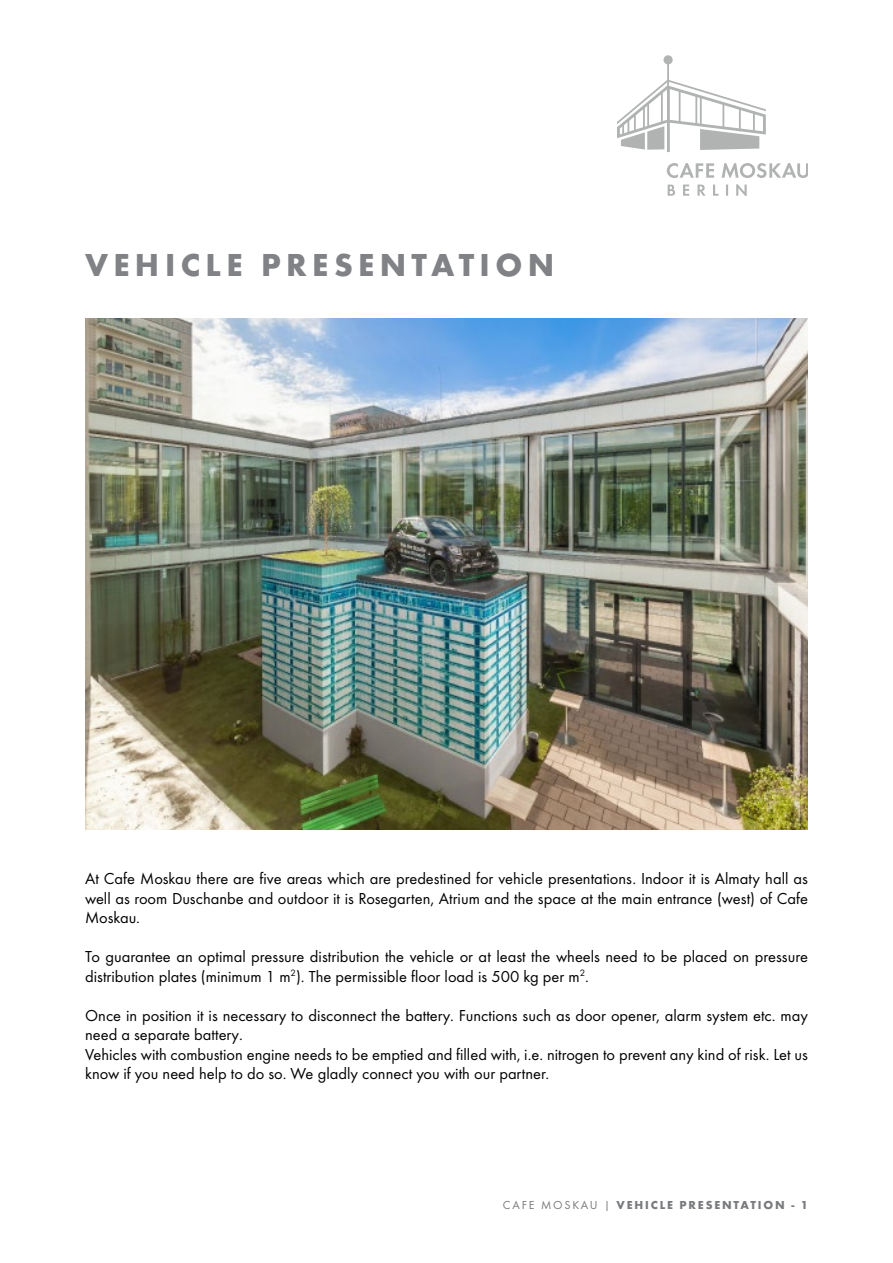
<style>
.page{position:relative;width:893px;height:1263px;background:#fff}
.page>*{position:absolute;margin:0;border:0;box-sizing:border-box;transform-origin:0 0}
.t1{font:700 33px "Function Pro";letter-spacing:.16em;color:#808285}
.t2{font:16.5px/19.5px "Function Pro";color:#000}
.t3{font:700 12px "Function Pro";letter-spacing:.15em;color:#797a7d}
.t4{font:12px "Function Pro";color:#797a7d}
.s1{font-weight:400}
</style>
<div class="page">
<svg style="left:667px;top:163px;width:141px;height:15px"></svg>
<svg style="left:668px;top:184px;width:79px;height:11px"></svg>
<hr style="left:667px;top:62px;width:2px;height:27px;background:#b1b3b3">
<div style="left:663px;top:55px;width:10px;height:9px;background:#b1b3b3;border-radius:50%"></div>
<hr style="left:667px;top:88px;width:3px;height:64px;background:#b1b3b3">
<svg style="left:617px;top:80px;width:149px;height:70px"></svg>
<img style="left:85px;top:319px;width:723px;height:510px">
<h1 class="t1" style="left:85px;top:245px;width:471px">VEHICLE PRESENTATION</h1>
<p class="t2" style="left:85px;top:869px;width:724px;text-align:justify">At Cafe Moskau there are five areas which are predestined for vehicle presentations. Indoor it is Almaty hall as well as room Duschanbe and outdoor it is Rosegarten, Atrium and the space at the main entrance (west) of Cafe Moskau.</p>
<p class="t2" style="left:85px;top:947px;width:724px">To guarantee an optimal pressure distribution the vehicle or at least the wheels need to be placed on pressure distribution plates (minimum 1 m<sup>2</sup>). The permissible floor load is 500 kg per m<sup>2</sup>.</p>
<p class="t2" style="left:85px;top:1005px;width:724px">Once in position it is necessary to disconnect the battery. Functions such as door opener, alarm system etc. may need a separate battery.<br>Vehicles with combustion engine needs to be emptied and filled with, i.e. nitrogen to prevent any kind of risk. Let us know if you need help to do so. We gladly connect you with our partner.</p>
<p class="t4" style="left:503px;top:1198px;width:9px">caf</p>
<p class="t3" style="left:529px;top:1198px;width:281px"><span class="s1">e moskau |</span> VEHICLE PRESENTATION - 1</p>
</div>
